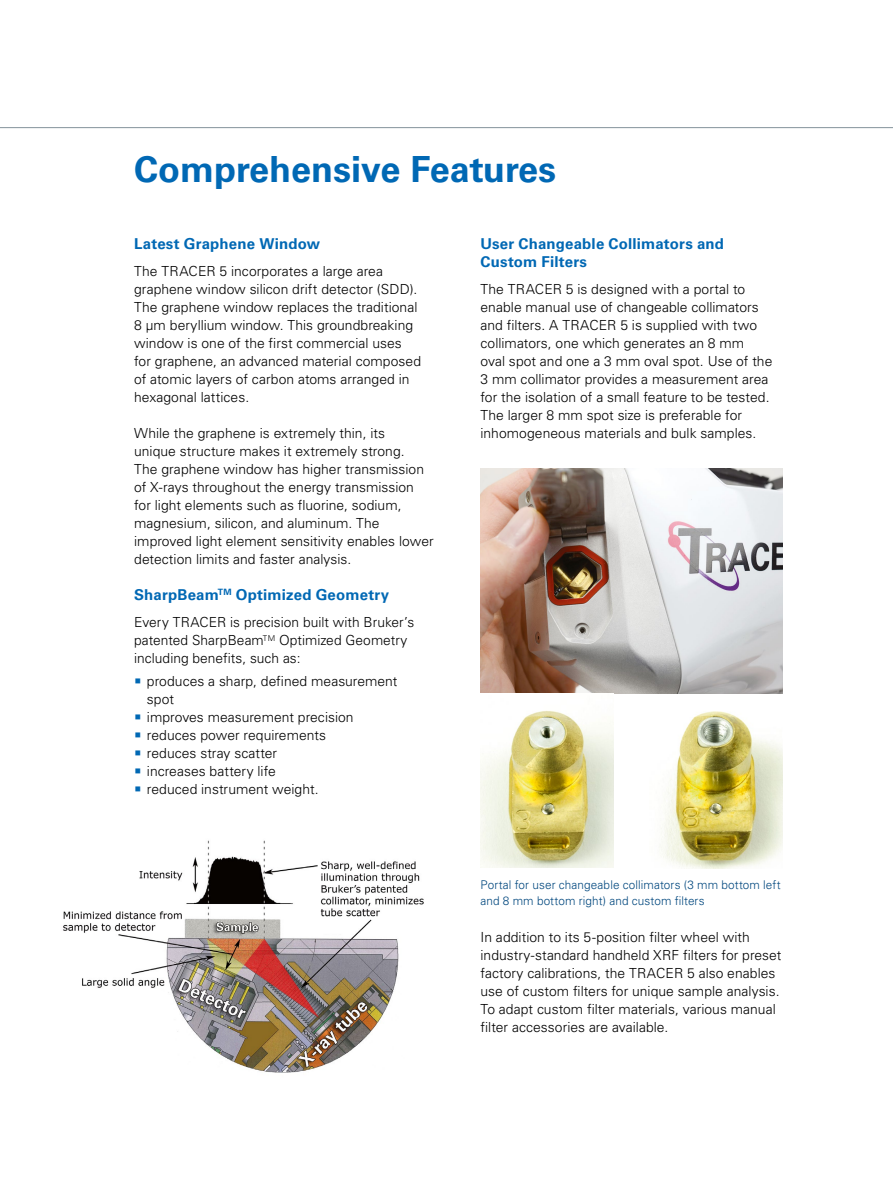
<style>
.page{position:relative;width:893px;height:1187px;background:#fff}
.page>*{position:absolute;margin:0;border:0;box-sizing:border-box;transform-origin:0 0}
.t1{font:700 36px "Univers LT Std";color:#0068b4}
.t2{font:700 15px/18px "Univers LT Std";letter-spacing:.015em;color:#0068b4}
.t3{font:300 13.8px/18px "Univers LT Std";color:#000}
.t4{font:300 12px/15.8px "Univers LT Std";letter-spacing:.01em;color:#00477e}
</style>
<div class="page">
<hr style="left:0;top:127px;width:893px;height:1px;background:#83929b">
<img style="left:63px;top:840px;width:361px;height:233px">
<img style="left:480px;top:468px;width:302px;height:225px">
<img style="left:480px;top:710px;width:134px;height:157px">
<img style="left:660px;top:711px;width:122px;height:157px">
<h1 class="t1" style="left:134px;top:148px;width:423px">Comprehensive Features</h1>
<p class="t2" style="left:134px;top:235px;width:188px">Latest Graphene Window</p>
<p class="t3" style="left:134px;top:262px;width:288px">The TRACER 5 incorporates a large area graphene window silicon drift detector (SDD).<br>The graphene window replaces the traditional 8 μm beryllium window. This groundbreaking window is one of the first commercial uses for graphene, an advanced material composed of atomic layers of carbon atoms arranged in hexagonal lattices.</p>
<p class="t3" style="left:134px;top:424px;width:301px">While the graphene is extremely thin, its<br>unique structure makes it extremely strong.<br>The graphene window has higher transmission of X-rays throughout the energy transmission for light elements such as fluorine, sodium, magnesium, silicon, and aluminum. The improved light element sensitivity enables lower detection limits and faster analysis.</p>
<p class="t2" style="left:134px;top:586px;width:256px">SharpBeam<sup>TM</sup> Optimized Geometry</p>
<p class="t3" style="left:134px;top:613px;width:282px">Every TRACER is precision built with Bruker’s patented SharpBeam<sup>TM</sup> Optimized Geometry including benefits, such as:</p>
<p class="t3" style="left:147px;top:671px;width:252px">produces a sharp, defined measurement spot<br>improves measurement precision reduces power requirements<br>reduces stray scatter<br>increases battery life<br>reduced instrument weight.</p>
<p class="t2" style="left:480px;top:235px;width:245px">User Changeable Collimators and<br>Custom Filters</p>
<p class="t3" style="left:480px;top:280px;width:293px">The TRACER 5 is designed with a portal to enable manual use of changeable collimators and filters. A TRACER 5 is supplied with two collimators, one which generates an 8 mm<br>oval spot and one a 3 mm oval spot. Use of the 3 mm collimator provides a measurement area for the isolation of a small feature to be tested.<br>The larger 8 mm spot size is preferable for inhomogeneous materials and bulk samples.</p>
<p class="t4" style="left:480px;top:876px;width:302px">Portal for user changeable collimators (3 mm bottom left and 8 mm bottom right) and custom filters</p>
<p class="t3" style="left:480px;top:927px;width:302px">In addition to its 5-position filter wheel with industry-standard handheld XRF filters for preset factory calibrations, the TRACER 5 also enables use of custom filters for unique sample analysis.<br>To adapt custom filter materials, various manual filter accessories are available.</p>
</div>
